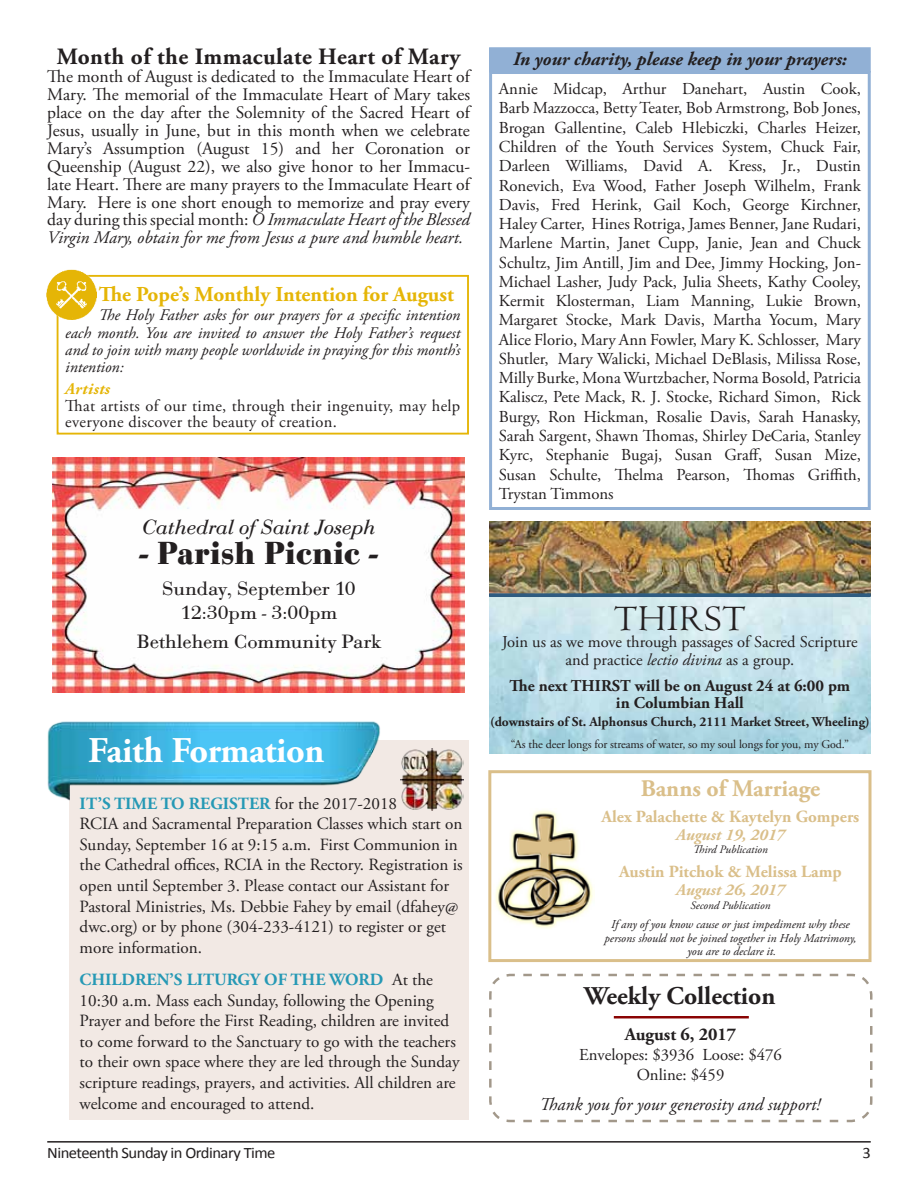
<style>
.page{position:relative;width:918px;height:1188px;background:#fff}
.page>*{position:absolute;margin:0;border:0;box-sizing:border-box;transform-origin:0 0}
.t1{font:700 36.15px "Adobe Garamond Pro";letter-spacing:-.01em;color:#fff}
.t2{font:35.4px "Cambridge";letter-spacing:.035em;color:#231f20;scale:.94 1}
.t3{font:700 33px "Bodoni";color:#231f20}
.t4{font:700 25.5px "Adobe Garamond Pro";color:#231f20}
.t5{font:700 23.85px "Adobe Garamond Pro";color:#dabf8a}
.t6{font:700 23.4px "Adobe Garamond Pro";letter-spacing:.02em;color:#231f20}
.t7{font:700 21.15px "Adobe Garamond Pro";color:#e5b506}
.t8{font:italic 21.15px "Bodoni";color:#231f20}
.t9{font:19.8px/23.9px "Bodoni";color:#231f20;text-align:center}
.t10{font:italic 700 18.9px "Adobe Garamond Pro";color:#231f20}
.t11{font:italic 18px "Adobe Garamond Pro";color:#231f20}
.t12{font:700 18px "Adobe Garamond Pro";color:#231f20}
.t13{font:17.7px/17.9px "Adobe Garamond Pro";color:#231f20;text-align:justify}
.t14{font:17.1px/20.5px "Adobe Garamond Pro";color:#231f20}
.t15{font:700 17.1px "Adobe Garamond Pro";color:#dabf8a}
.t16{font:16.65px/19.2px "Adobe Garamond Pro";color:#231f20;text-align:justify}
.t17{font:16.5px/16.5px "Adobe Garamond Pro";letter-spacing:.02em;color:#231f20}
.t18{font:16.5px/17.9px "Adobe Garamond Pro";color:#231f20;text-align:center}
.t19{font:700 16.5px/16.5px "Adobe Garamond Pro";color:#231f20;text-align:center}
.t20{font:italic 700 16.5px "Adobe Garamond Pro";color:#dabf8a}
.t21{font:italic 700 16.5px "Adobe Garamond Pro";letter-spacing:.02em;color:#e5b506}
.t22{font:italic 16.2px/17.1px "Adobe Garamond Pro";color:#231f20;text-align:justify}
.t23{font:15.9px "Calibri";letter-spacing:-.03em;color:#231f20;scale:1.04 1}
.t24{font:700 13.5px "Adobe Garamond Pro";color:#231f20}
.t25{font:italic 12px/13.5px "Adobe Garamond Pro";color:#231f20;text-align:center}
.t26{font:12px "Adobe Garamond Pro";letter-spacing:-.01em;color:#231f20}
.t27{font:italic 11.4px "Adobe Garamond Pro";color:#231f20}
.s1{font-style:italic}
.s2{font-weight:700;color:#2699b5}
</style>
<div class="page">
<div style="left:489px;top:71px;width:382px;height:439px;border:3px solid #91b0d5"></div>
<div style="left:490px;top:48px;width:380px;height:24px;background:#91b0d5"></div>
<div style="left:489px;top:47px;width:382px;height:26px;border:2px solid #91b0d5"></div>
<hr style="left:47px;top:1141px;width:824px;height:2px;background:#231f20">
<svg style="left:489px;top:973px;width:384px;height:150px"></svg>
<hr style="left:614px;top:1016px;width:135px;height:2px;background:#8a0403">
<img style="left:489px;top:522px;width:382px;height:71px">
<svg style="left:489px;top:593px;width:382px;height:4px;background:#365e7d"></svg>
<div style="left:70px;top:740px;width:399px;height:380px;background:#f2e9e4"></div>
<img style="left:47px;top:721px;width:333px;height:80px">
<div style="left:488px;top:770px;width:384px;height:192px;border:3px solid #dabf8a"></div>
<img style="left:495px;top:810px;width:100px;height:119px">
<img style="left:400px;top:749px;width:63px;height:61px">
<div style="left:57px;top:275px;width:412px;height:160px;border:2px solid #e5b506"></div>
<img style="left:46px;top:269px;width:50px;height:50px">
<img style="left:53px;top:458px;width:412px;height:235px">
<h3 class="t6" style="left:57px;top:43px;width:405px">Month of the Immaculate Heart of Mary</h3>
<p class="t13" style="left:47px;top:68px;width:424px">The month of August is dedicated to the Immaculate Heart of Mary. The memorial of the Immaculate Heart of Mary takes place on the day after the Solemnity of the Sacred Heart of Jesus, usually in June, but in this month when we celebrate Mary’s Assumption (August 15) and her Coronation or Queenship (August 22), we also give honor to her Immacu&shy;late Heart. There are many prayers to the Immaculate Heart of Mary. Here is one short enough to memorize and pray every day during this special month: <span class="s1">O Immaculate Heart of the Blessed Virgin Mary, obtain for me from Jesus a pure and humble heart.</span></p>
<p class="t7" style="left:99px;top:282px;width:357px">The Pope’s Monthly Intention for August</p>
<p class="t22" style="left:65px;top:307px;width:397px;text-indent:33px">The Holy Father asks for our prayers for a specific intention each month. You are invited to answer the Holy Father’s request and to join with many people worldwide in praying for this month’s intention:</p>
<p class="t21" style="left:65px;top:380px;width:46px">Artists</p>
<p class="t17" style="left:65px;top:398px;width:397px">That artists of our time, through their ingenuity, may help everyone discover the beauty of creation.</p>
<p class="t8" style="left:142px;top:510px;width:235px">Cathedral of Saint Joseph</p>
<h3 class="t3" style="left:139px;top:527px;width:241px">- Parish Picnic -</h3>
<p class="t9" style="left:162px;top:575px;width:195px">Sunday, September 10<br>12:30pm - 3:00pm</p>
<p class="t9" style="left:137px;top:627px;width:246px">Bethlehem Community Park</p>
<h1 class="t1" style="left:88px;top:730px;width:238px">Faith Formation</h1>
<p class="t14" style="left:80px;top:794px;width:385px"><span class="s2">IT’S TIME TO REGISTER</span> for the 2017-2018<br>RCIA and Sacramental Preparation Classes which start on Sunday, September 16 at 9:15 a.m. First Communion in the Cathedral offices, RCIA in the Rectory. Registration is open until September 3. Please contact our Assistant for Pastoral Ministries, Ms. Debbie Fahey by email (dfahey@ dwc.org) or by phone (304-233-4121) to register or get more information.</p>
<p class="t14" style="left:80px;top:970px;width:382px"><span class="s2">CHILDREN’S LITURGY OF THE WORD</span> At the 10:30 a.m. Mass each Sunday, following the Opening Prayer and before the First Reading, children are invited to come forward to the Sanctuary to go with the teachers to their own space where they are led through the Sunday scripture readings, prayers, and activities. All children are welcome and encouraged to attend.</p>
<p class="t10" style="left:513px;top:49px;width:335px">In your charity, please keep in your prayers:</p>
<p class="t16" style="left:499px;top:80px;width:364px">Annie Midcap, Arthur Danehart, Austin Cook, Barb Mazzocca, Betty Teater, Bob Armstrong, Bob Jones, Brogan Gallentine, Caleb Hlebiczki, Charles Heizer, Children of the Youth Services System, Chuck Fair, Darleen Williams, David A. Kress, Jr., Dustin Ronevich, Eva Wood, Father Joseph Wilhelm, Frank Davis, Fred Herink, Gail Koch, George Kirchner, Haley Carter, Hines Rotriga, James Benner, Jane Rudari, Marlene Martin, Janet Cupp, Janie, Jean and Chuck Schultz, Jim Antill, Jim and Dee, Jimmy Hocking, Jon-Michael Lasher, Judy Pack, Julia Sheets, Kathy Cooley, Kermit Klosterman, Liam Manning, Lukie Brown, Margaret Stocke, Mark Davis, Martha Yocum, Mary Alice Florio, Mary Ann Fowler, Mary K. Schlosser, Mary Shutler, Mary Walicki, Michael DeBlasis, Milissa Rose, Milly Burke, Mona Wurtzbacher, Norma Bosold, Patricia Kaliscz, Pete Mack, R. J. Stocke, Richard Simon, Rick Burgy, Ron Hickman, Rosalie Davis, Sarah Hanasky, Sarah Sargent, Shawn Thomas, Shirley DeCaria, Stanley Kyrc, Stephanie Bugaj, Susan Graff, Susan Mize, Susan Schulte, Thelma Pearson, Thomas Griffith, Trystan Timmons</p>
<h2 class="t2" style="left:614px;top:598px;width:142px">THIRST</h2>
<p class="t18" style="left:502px;top:634px;width:357px">Join us as we move through passages of Sacred Scripture and practice <span class="s1">lectio divina</span> as a group.</p>
<p class="t19" style="left:510px;top:678px;width:342px">The next THIRST will be on August 24 at 6:00 pm in Columbian Hall</p>
<p class="t24" style="left:490px;top:713px;width:381px">(downstairs of St. Alphonsus Church, 2111 Market Street, Wheeling)</p>
<p class="t26" style="left:511px;top:737px;width:339px">“As the deer longs for streams of water, so my soul longs for you, my God.”</p>
<h3 class="t5" style="left:641px;top:775px;width:181px">Banns of Marriage</h3>
<p class="t15" style="left:602px;top:806px;width:259px">Alex Palachette &amp; Kaytelyn Gompers</p>
<p class="t20" style="left:676px;top:825px;width:110px">August 19, 2017</p>
<p class="t27" style="left:693px;top:843px;width:76px">Third Publication</p>
<p class="t15" style="left:619px;top:862px;width:224px">Austin Pitchok &amp; Melissa Lamp</p>
<p class="t20" style="left:676px;top:880px;width:110px">August 26, 2017</p>
<p class="t27" style="left:691px;top:898px;width:81px">Second Publication</p>
<p class="t25" style="left:605px;top:918px;width:253px">If any of you know cause or just impediment why these persons should not be joined together in Holy Matrimony, you are to declare it.</p>
<h3 class="t4" style="left:584px;top:981px;width:193px">Weekly Collection</h3>
<p class="t12" style="left:625px;top:1024px;width:113px">August 6, 2017</p>
<p class="t16" style="left:579px;top:1045px;width:204px;line-height:20.1px;text-align:center">Envelopes: $3936 Loose: $476<br>Online: $459</p>
<p class="t11" style="left:540px;top:1094px;width:282px">Thank you for your generosity and support!</p>
<p class="t23" style="left:47px;top:1142px;width:221px">Nineteenth Sunday in Ordinary Time</p>
<p class="t23" style="left:862px;top:1142px;width:10px">3</p>
</div>
